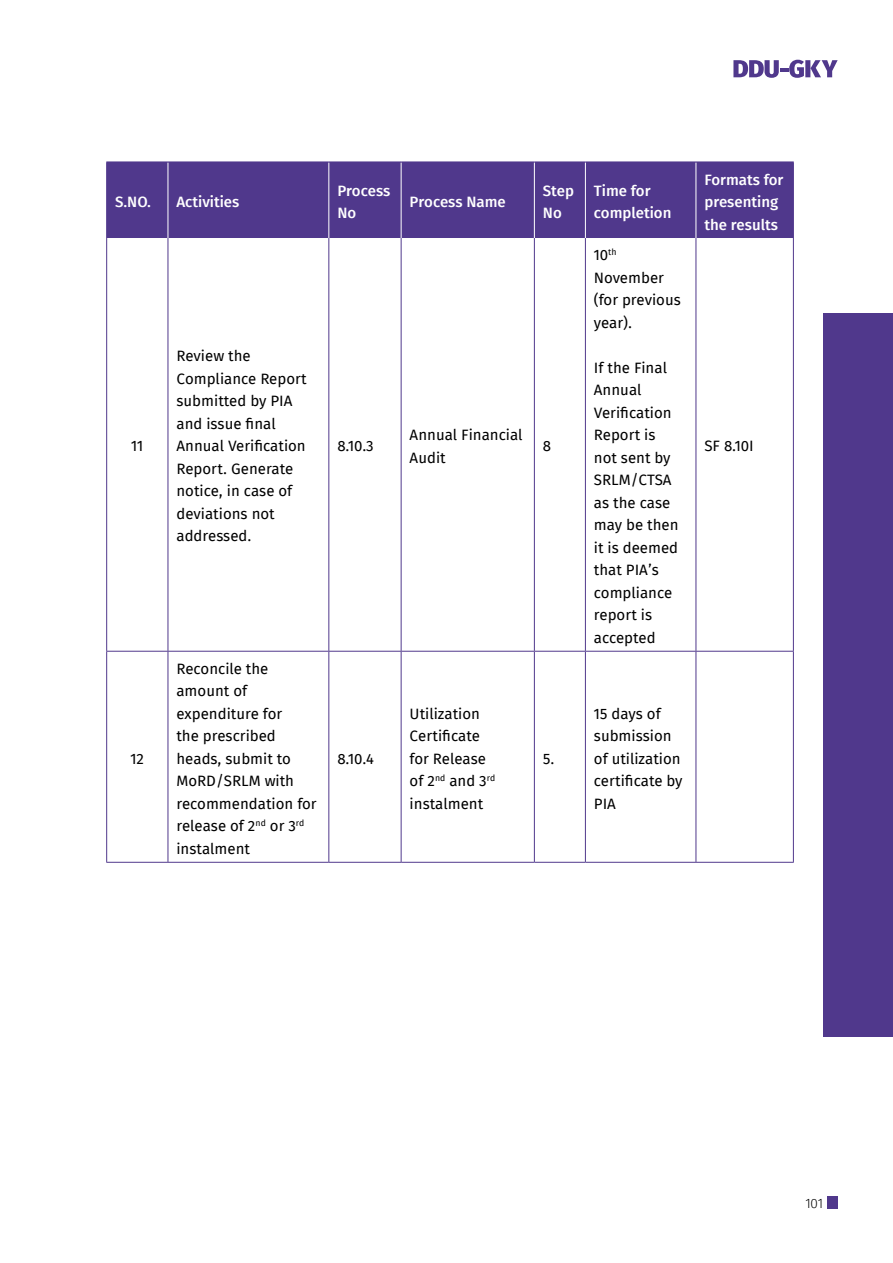
<style>
.page{position:relative;width:893px;height:1263px;background:#fff}
.page>*{position:absolute;margin:0;border:0;box-sizing:border-box;transform-origin:0 0}
.t1{font:15px/22.5px "Fira Sans";color:#000}
.t2{font:500 15px/22.5px "Fira Sans";color:#fff}
.t3{font:300 13.5px "Fira Sans";color:#000}
</style>
<div class="page">
<div style="left:824px;top:313px;width:69px;height:723px;background:#50388c"></div>
<div style="left:827px;top:1196px;width:11px;height:13px;background:#50388c"></div>
<svg style="left:733px;top:60px;width:105px;height:18px"></svg>
<div style="left:107px;top:163px;width:686px;height:75px;background:#50388c"></div>
<svg style="left:107px;top:238px;width:686px;height:624px"></svg>
<hr style="left:168px;top:162px;width:1px;height:76px;background:#fff">
<hr style="left:328px;top:162px;width:1px;height:76px;background:#fff">
<hr style="left:401px;top:162px;width:1px;height:76px;background:#fff">
<hr style="left:534px;top:162px;width:1px;height:76px;background:#fff">
<hr style="left:585px;top:162px;width:1px;height:76px;background:#fff">
<hr style="left:696px;top:162px;width:1px;height:76px;background:#fff">
<hr style="left:106px;top:238px;width:1px;height:413px;background:#50388c">
<hr style="left:168px;top:238px;width:1px;height:413px;background:#50388c">
<hr style="left:328px;top:238px;width:1px;height:413px;background:#50388c">
<hr style="left:401px;top:238px;width:1px;height:413px;background:#50388c">
<hr style="left:534px;top:238px;width:1px;height:413px;background:#50388c">
<hr style="left:585px;top:238px;width:1px;height:413px;background:#50388c">
<hr style="left:696px;top:238px;width:1px;height:413px;background:#50388c">
<hr style="left:793px;top:238px;width:1px;height:413px;background:#50388c">
<hr style="left:106px;top:651px;width:62px;height:1px;background:#50388c">
<hr style="left:106px;top:652px;width:1px;height:210px;background:#50388c">
<hr style="left:168px;top:651px;width:161px;height:1px;background:#50388c">
<hr style="left:168px;top:652px;width:1px;height:210px;background:#50388c">
<hr style="left:329px;top:651px;width:72px;height:1px;background:#50388c">
<hr style="left:328px;top:652px;width:1px;height:210px;background:#50388c">
<hr style="left:401px;top:651px;width:133px;height:1px;background:#50388c">
<hr style="left:401px;top:652px;width:1px;height:210px;background:#50388c">
<hr style="left:534px;top:651px;width:51px;height:1px;background:#50388c">
<hr style="left:534px;top:652px;width:1px;height:210px;background:#50388c">
<hr style="left:585px;top:651px;width:111px;height:1px;background:#50388c">
<hr style="left:585px;top:652px;width:1px;height:210px;background:#50388c">
<hr style="left:696px;top:651px;width:98px;height:1px;background:#50388c">
<hr style="left:696px;top:652px;width:1px;height:210px;background:#50388c">
<hr style="left:793px;top:652px;width:1px;height:210px;background:#50388c">
<hr style="left:106px;top:862px;width:62px;height:1px;background:#50388c">
<hr style="left:168px;top:862px;width:161px;height:1px;background:#50388c">
<hr style="left:329px;top:862px;width:72px;height:1px;background:#50388c">
<hr style="left:401px;top:862px;width:133px;height:1px;background:#50388c">
<hr style="left:534px;top:862px;width:51px;height:1px;background:#50388c">
<hr style="left:585px;top:862px;width:111px;height:1px;background:#50388c">
<hr style="left:696px;top:862px;width:98px;height:1px;background:#50388c">
<hr style="left:106px;top:162px;width:62px;height:1px;background:#50388c">
<hr style="left:106px;top:162px;width:1px;height:76px;background:#50388c">
<hr style="left:168px;top:162px;width:161px;height:1px;background:#50388c">
<hr style="left:329px;top:162px;width:72px;height:1px;background:#50388c">
<hr style="left:401px;top:162px;width:133px;height:1px;background:#50388c">
<hr style="left:534px;top:162px;width:51px;height:1px;background:#50388c">
<hr style="left:585px;top:162px;width:111px;height:1px;background:#50388c">
<hr style="left:696px;top:162px;width:98px;height:1px;background:#50388c">
<hr style="left:793px;top:162px;width:1px;height:76px;background:#50388c">
<p class="t2" style="left:115px;top:192px;width:37px">S.NO.</p>
<p class="t2" style="left:176px;top:192px;width:65px">Activities</p>
<p class="t2" style="left:337px;top:180px;width:55px">Process<br>No</p>
<p class="t2" style="left:410px;top:192px;width:98px">Process Name</p>
<p class="t2" style="left:543px;top:180px;width:33px">Step<br>No</p>
<p class="t2" style="left:594px;top:180px;width:79px">Time for completion</p>
<p class="t2" style="left:704px;top:169px;width:80px">Formats for presenting the results</p>
<p class="t1" style="left:131px;top:436px;width:13px">11</p>
<p class="t1" style="left:176px;top:346px;width:132px">Review the<br>Compliance Report submitted by PIA and issue final<br>Annual Verification<br>Report. Generate notice, in case of deviations not addressed.</p>
<p class="t1" style="left:337px;top:436px;width:38px">8.10.3</p>
<p class="t1" style="left:410px;top:425px;width:114px">Annual Financial<br>Audit</p>
<p class="t1" style="left:543px;top:436px;width:10px">8</p>
<p class="t1" style="left:131px;top:748px;width:15px">12</p>
<p class="t1" style="left:176px;top:658px;width:142px">Reconcile the amount of expenditure for<br>the prescribed heads, submit to<br>MoRD/SRLM with recommendation for release of 2<sup>nd</sup> or 3<sup>rd </sup>instalment</p>
<p class="t1" style="left:337px;top:748px;width:38px">8.10.4</p>
<p class="t1" style="left:410px;top:703px;width:87px">Utilization<br>Certificate for Release of 2<sup>nd</sup> and 3<sup>rd </sup>instalment</p>
<p class="t1" style="left:543px;top:748px;width:13px">5.</p>
<p class="t1" style="left:594px;top:245px;width:88px">10<sup>th<br></sup>November (for previous year).</p>
<p class="t1" style="left:594px;top:357px;width:86px">If the Final<br>Annual<br>Verification<br>Report is not sent by<br>SRLM/CTSA as the case may be then it is deemed that PIA’s compliance report is accepted</p>
<p class="t1" style="left:704px;top:436px;width:51px">SF 8.10I</p>
<p class="t1" style="left:594px;top:703px;width:90px">15 days of submission of utilization certificate by<br>PIA</p>
<p class="t3" style="left:806px;top:1193px;width:19px">101</p>
</div>
